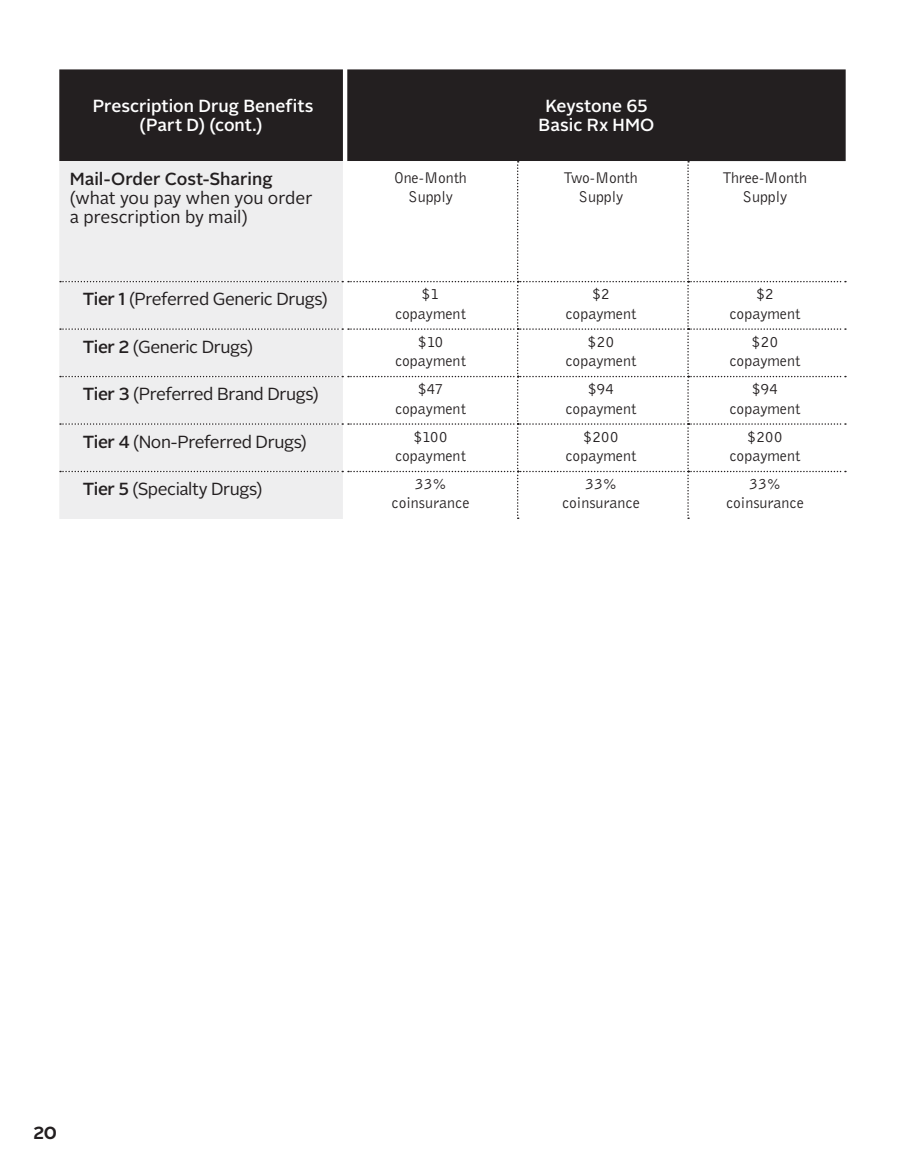
<style>
.page{position:relative;width:905px;height:1175px;background:#fff}
.page>*{position:absolute;margin:0;border:0;box-sizing:border-box;transform-origin:0 0}
.t1{font:17.4px "Alright Sans";letter-spacing:-.02em;color:#231f20}
.t2{font:500 17.4px/18.9px "Alright Sans";color:#fff;text-align:center}
.t3{font:17.4px/18.9px "Alright Sans";color:#231f20}
.t4{font:500 17.4px "Alright Sans";color:#231f20}
.t5{font:700 17.4px "Alright Sans";color:#231f20}
.t6{font:16.05px/19.2px "Bell Gothic";color:#231f20;text-align:center}
.s1{font-weight:500}
</style>
<div class="page">
<div style="left:59px;top:69px;width:786px;height:92px;background:#231f20"></div>
<svg style="left:60px;top:161px;width:785px;height:358px"></svg>
<p class="t2" style="left:93px;top:97px;width:222px">Prescription Drug Benefits (Part D) (cont.)</p>
<p class="t2" style="left:538px;top:97px;width:117px">Keystone 65<br>Basic Rx HMO</p>
<p class="t4" style="left:70px;top:167px;width:204px">Mail-Order Cost-Sharing</p>
<p class="t3" style="left:70px;top:188px;width:244px">(what you pay when you order a prescription by mail)</p>
<p class="t6" style="left:394px;top:167px;width:74px">One-Month<br>Supply</p>
<p class="t6" style="left:564px;top:167px;width:75px">Two-Month<br>Supply</p>
<p class="t6" style="left:722px;top:167px;width:86px">Three-Month<br>Supply</p>
<p class="t1" style="left:83px;top:287px;width:246px"><span class="s1">Tier 1</span> (Preferred Generic Drugs)</p>
<p class="t6" style="left:395px;top:284px;width:72px">$1 copayment</p>
<p class="t6" style="left:565px;top:284px;width:72px">$2 copayment</p>
<p class="t6" style="left:729px;top:284px;width:72px">$2 copayment</p>
<p class="t1" style="left:83px;top:335px;width:172px"><span class="s1">Tier 2</span> (Generic Drugs)</p>
<p class="t6" style="left:395px;top:331px;width:72px">$10 copayment</p>
<p class="t6" style="left:565px;top:331px;width:72px">$20 copayment</p>
<p class="t6" style="left:729px;top:331px;width:72px">$20 copayment</p>
<p class="t1" style="left:83px;top:382px;width:237px"><span class="s1">Tier 3</span> (Preferred Brand Drugs)</p>
<p class="t6" style="left:395px;top:379px;width:72px">$47 copayment</p>
<p class="t6" style="left:565px;top:379px;width:72px">$94 copayment</p>
<p class="t6" style="left:729px;top:379px;width:72px">$94 copayment</p>
<p class="t1" style="left:83px;top:430px;width:225px"><span class="s1">Tier 4</span> (Non-Preferred Drugs)</p>
<p class="t6" style="left:395px;top:426px;width:72px">$100 copayment</p>
<p class="t6" style="left:565px;top:426px;width:72px">$200 copayment</p>
<p class="t6" style="left:729px;top:426px;width:72px">$200 copayment</p>
<p class="t1" style="left:83px;top:477px;width:181px"><span class="s1">Tier 5</span> (Specialty Drugs)</p>
<p class="t6" style="left:391px;top:474px;width:79px">33% coinsurance</p>
<p class="t6" style="left:562px;top:474px;width:79px">33% coinsurance</p>
<p class="t6" style="left:726px;top:474px;width:79px">33% coinsurance</p>
<p class="t5" style="left:33px;top:1120px;width:25px">20</p>
</div>
